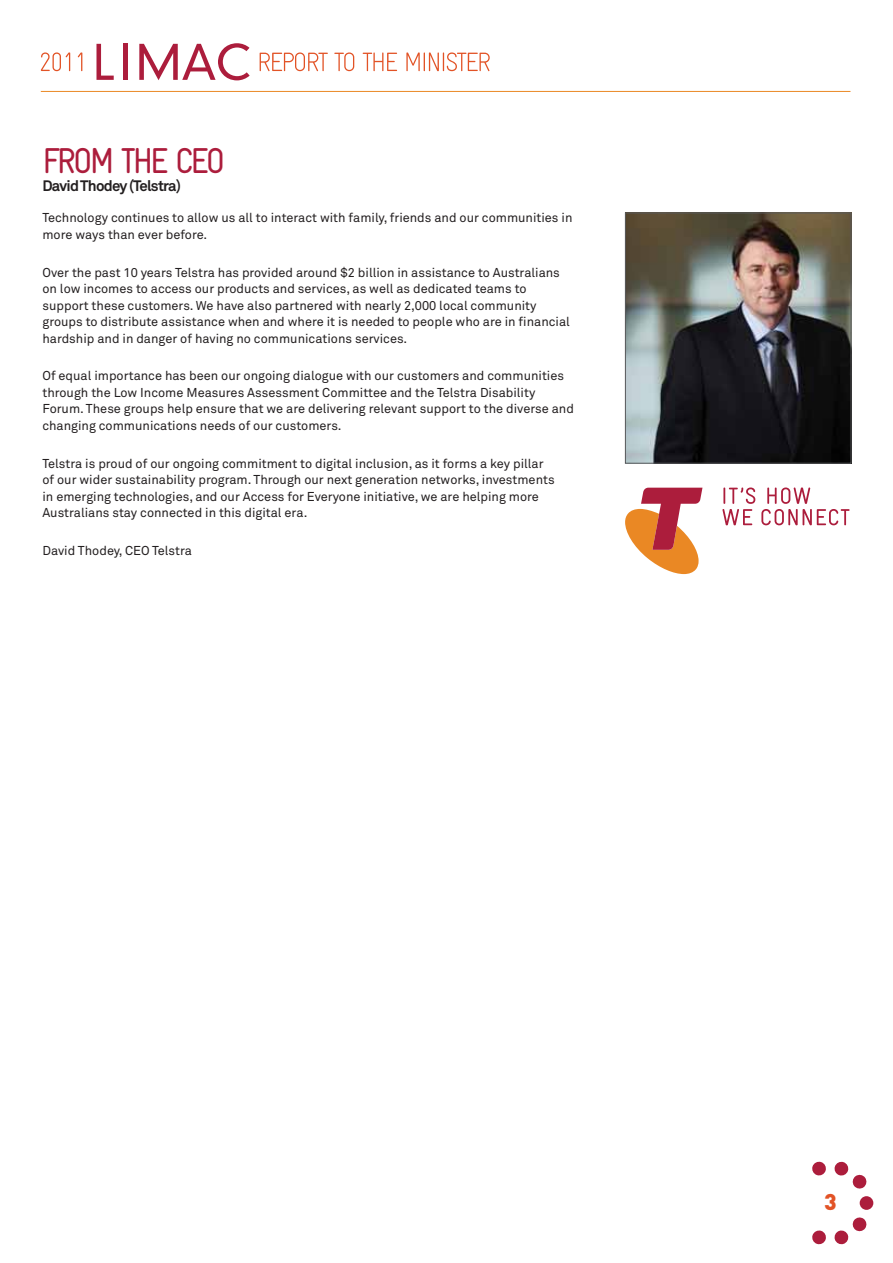
<style>
.page{position:relative;width:893px;height:1263px;background:#fff}
.page>*{position:absolute;margin:0;border:0;box-sizing:border-box;transform-origin:0 0}
.t1{font:condensed 36px "Gravur";letter-spacing:-.08em;color:#ac1d3c}
.t2{font:900 22.5px "DIN";color:#e25326}
.t3{font:700 15px "Akkurat";letter-spacing:-.05em;color:#231f20}
.t4{font:12.75px/16.5px "Akkurat";color:#231f20}
</style>
<div class="page">
<svg style="left:812px;top:1230px;width:14px;height:15px"></svg>
<svg style="left:834px;top:1217px;width:33px;height:28px"></svg>
<div style="left:860px;top:1196px;width:13px;height:14px;background:#ac1d3c;border-radius:50%"></div>
<svg style="left:834px;top:1161px;width:33px;height:28px"></svg>
<svg style="left:812px;top:1161px;width:14px;height:15px"></svg>
<svg style="left:96px;top:44px;width:18px;height:36px"></svg>
<div style="left:123px;top:44px;width:5px;height:36px;background:#ac1d3c"></div>
<svg style="left:139px;top:43px;width:111px;height:37px"></svg>
<svg style="left:41px;top:52px;width:41px;height:19px"></svg>
<svg style="left:260px;top:52px;width:230px;height:19px"></svg>
<hr style="left:41px;top:91px;width:809px;height:1px;background:#ea8824">
<img style="left:627px;top:215px;width:222px;height:247px">
<div style="left:625px;top:213px;width:226px;height:251px;border:1px solid #58595b"></div>
<svg style="left:625px;top:488px;width:77px;height:86px"></svg>
<svg style="left:722px;top:488px;width:33px;height:37px"></svg>
<svg style="left:761px;top:488px;width:88px;height:37px"></svg>
<h1 class="t1" style="left:42px;top:139px;width:184px">FROM THE CEO</h1>
<p class="t3" style="left:42px;top:180px;width:140px">David Thodey (Telstra)</p>
<p class="t4" style="left:42px;top:211px;width:531px">Technology continues to allow us all to interact with family, friends and our communities in more ways than ever before.</p>
<p class="t4" style="left:42px;top:265px;width:529px">Over the past 10 years Telstra has provided around $2 billion in assistance to Australians on low incomes to access our products and services, as well as dedicated teams to support these customers. We have also partnered with nearly 2,000 local community groups to distribute assistance when and where it is needed to people who are in financial hardship and in danger of having no communications services.</p>
<p class="t4" style="left:42px;top:369px;width:533px">Of equal importance has been our ongoing dialogue with our customers and communities through the Low Income Measures Assessment Committee and the Telstra Disability Forum. These groups help ensure that we are delivering relevant support to the diverse and changing communications needs of our customers.</p>
<p class="t4" style="left:42px;top:456px;width:514px">Telstra is proud of our ongoing commitment to digital inclusion, as it forms a key pillar of our wider sustainability program. Through our next generation networks, investments in emerging technologies, and our Access for Everyone initiative, we are helping more Australians stay connected in this digital era.</p>
<p class="t4" style="left:42px;top:544px;width:151px">David Thodey, CEO Telstra</p>
<h2 class="t2" style="left:824px;top:1187px;width:14px">3</h2>
</div>
